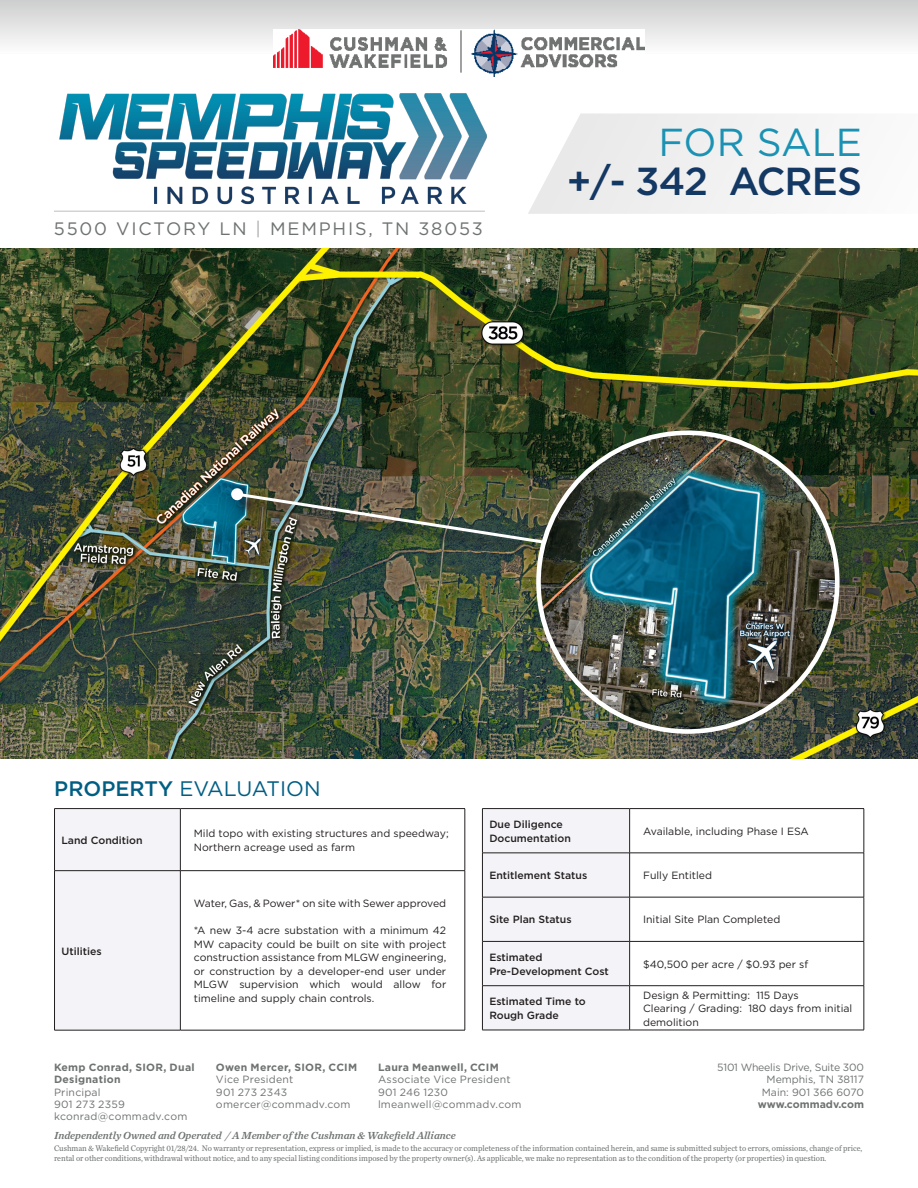
<style>
.page{position:relative;width:918px;height:1188px;background:#fff}
.page>*{position:absolute;margin:0;border:0;box-sizing:border-box;transform-origin:0 0}
.Subheading_-_gray{font:500 39px "Gotham";letter-spacing:-.025em;color:#133863}
.Subheading_-_gray-2{font:39px "Gotham";color:#1b92b3}
.Subheading_-_gray-3{font:21px "Gotham";color:#005e83}
.Subheading_-_gray-4{font:18px "Gotham";letter-spacing:.1em;color:#6e7271}
.t1{font:italic 10.65px "Chronicle Text G2 Semi";color:#6e7271}
.t2{font:10.5px/13.5px "Gotham";color:#231f20}
.t3{font:10.5px/12.5px "Gotham";letter-spacing:.015em;color:#6e7271}
.t4{font:500 10.5px "Gotham";color:#231f20}
.t5{font:700 10.5px/12.5px "Gotham";letter-spacing:.025em;color:#6e7271}
.t6{font:10.5px/12.5px "Gotham";letter-spacing:-.02em;color:#6e7271;text-align:right}
.t7{font:700 10.5px "Gotham";color:#6e7271}
.t8{font:8.4px/10.1px "Chronicle Text G2";letter-spacing:-.005em;color:#6e7271;scale:.95 1}
.s1{color:#adabab}
.s2{font-weight:500}
</style>
<div class="page">
<svg style="left:0;top:0;width:918px;height:44px"></svg>
<img style="left:273px;top:29px;width:372px;height:47px">
<svg style="left:528px;top:113px;width:291px;height:101px"></svg>
<img style="left:59px;top:93px;width:472px;height:113px">
<hr style="left:54px;top:211px;width:431px;height:1px;background:#a9a8aa">
<div style="left:55px;top:809px;width:125px;height:221px;background:#f4f3f7"></div>
<svg style="left:181px;top:809px;width:284px;height:221px"></svg>
<hr style="left:54px;top:808px;width:126px;height:1px;background:#231f20">
<hr style="left:180px;top:808px;width:285px;height:1px;background:#231f20">
<hr style="left:180px;top:809px;width:1px;height:62px;background:#231f20">
<hr style="left:465px;top:809px;width:1px;height:62px;background:#231f20">
<hr style="left:54px;top:870px;width:126px;height:1px;background:#231f20">
<hr style="left:180px;top:870px;width:285px;height:1px;background:#231f20">
<hr style="left:180px;top:871px;width:1px;height:159px;background:#231f20">
<hr style="left:465px;top:871px;width:1px;height:159px;background:#231f20">
<hr style="left:54px;top:1030px;width:126px;height:1px;background:#231f20">
<hr style="left:180px;top:1030px;width:285px;height:1px;background:#231f20">
<hr style="left:54px;top:809px;width:1px;height:62px;background:#231f20">
<hr style="left:54px;top:871px;width:1px;height:159px;background:#231f20">
<div style="left:483px;top:809px;width:146px;height:221px;background:#f4f3f7"></div>
<svg style="left:630px;top:809px;width:234px;height:221px"></svg>
<hr style="left:482px;top:808px;width:148px;height:1px;background:#231f20">
<hr style="left:630px;top:808px;width:234px;height:1px;background:#231f20">
<hr style="left:629px;top:809px;width:1px;height:44px;background:#231f20">
<hr style="left:864px;top:809px;width:1px;height:44px;background:#231f20">
<hr style="left:482px;top:853px;width:148px;height:1px;background:#231f20">
<hr style="left:630px;top:853px;width:234px;height:1px;background:#231f20">
<hr style="left:629px;top:853px;width:1px;height:44px;background:#231f20">
<hr style="left:864px;top:853px;width:1px;height:44px;background:#231f20">
<hr style="left:482px;top:897px;width:148px;height:1px;background:#231f20">
<hr style="left:630px;top:897px;width:234px;height:1px;background:#231f20">
<hr style="left:629px;top:897px;width:1px;height:44px;background:#231f20">
<hr style="left:864px;top:897px;width:1px;height:44px;background:#231f20">
<hr style="left:482px;top:941px;width:148px;height:1px;background:#231f20">
<hr style="left:630px;top:941px;width:234px;height:1px;background:#231f20">
<hr style="left:629px;top:942px;width:1px;height:44px;background:#231f20">
<hr style="left:864px;top:942px;width:1px;height:44px;background:#231f20">
<hr style="left:482px;top:985px;width:148px;height:1px;background:#231f20">
<hr style="left:630px;top:985px;width:234px;height:1px;background:#231f20">
<hr style="left:629px;top:986px;width:1px;height:44px;background:#231f20">
<hr style="left:864px;top:986px;width:1px;height:44px;background:#231f20">
<hr style="left:482px;top:1030px;width:148px;height:1px;background:#231f20">
<hr style="left:630px;top:1030px;width:234px;height:1px;background:#231f20">
<hr style="left:482px;top:809px;width:1px;height:44px;background:#231f20">
<hr style="left:482px;top:853px;width:1px;height:44px;background:#231f20">
<hr style="left:482px;top:897px;width:1px;height:44px;background:#231f20">
<hr style="left:482px;top:942px;width:1px;height:44px;background:#231f20">
<hr style="left:482px;top:986px;width:1px;height:44px;background:#231f20">
<img style="left:0;top:249px;width:918px;height:509px">
<div style="left:234px;top:491px;width:403px;height:82px;background:#231f20;opacity:.75"></div>
<img style="left:231px;top:488px;width:341px;height:69px">
<img style="left:539px;top:433px;width:298px;height:299px;border-radius:149px">
<p class="Subheading_-_gray-4" style="left:54px;top:217px;width:430px">5500 VICTORY LN <span class="s1">|</span> MEMPHIS, TN 38053</p>
<p class="Subheading_-_gray-2" style="left:659px;top:118px;width:205px">FOR SALE</p>
<p class="Subheading_-_gray" style="left:567px;top:156px;width:297px">+/- 342 ACRES</p>
<p class="Subheading_-_gray-3" style="left:54px;top:775px;width:268px"><span class="s2">PROPERTY</span> EVALUATION</p>
<p class="t4" style="left:61px;top:833px;width:83px">Land Condition</p>
<p class="t2" style="left:194px;top:826px;width:256px">Mild topo with existing structures and speedway;<br>Northern acreage used as farm</p>
<p class="t4" style="left:489px;top:818px;width:75px">Due Diligence</p>
<p class="t4" style="left:489px;top:831px;width:83px">Documentation</p>
<p class="t2" style="left:643px;top:824px;width:167px">Available, including Phase I ESA</p>
<p class="t4" style="left:489px;top:869px;width:99px">Entitlement Status</p>
<p class="t2" style="left:643px;top:869px;width:70px">Fully Entitled</p>
<p class="t4" style="left:489px;top:913px;width:84px">Site Plan Status</p>
<p class="t2" style="left:643px;top:913px;width:139px">Initial Site Plan Completed</p>
<p class="t4" style="left:489px;top:950px;width:55px">Estimated</p>
<p class="t4" style="left:489px;top:964px;width:121px">Pre-Development Cost</p>
<p class="t2" style="left:194px;top:897px;width:254px">Water, Gas, &amp; Power* on site with Sewer approved</p>
<p class="t2" style="left:194px;top:924px;width:254px;text-align:justify">*A new 3-4 acre substation with a minimum 42<br>MW capacity could be built on site with project construction assistance from MLGW engineering, or construction by a developer-end user under MLGW supervision which would allow for timeline and supply chain controls.</p>
<p class="t4" style="left:61px;top:944px;width:42px">Utilities</p>
<p class="t2" style="left:643px;top:957px;width:167px">$40,500 per acre / $0.93 per sf</p>
<p class="t2" style="left:643px;top:988px;width:211px">Design &amp; Permitting: 115 Days<br>Clearing / Grading: 180 days from initial demolition</p>
<p class="t6" style="left:717px;top:1061px;width:148px">5101 Wheelis Drive, Suite 300<br>Memphis, TN 38117<br>Main: 901 366 6070</p>
<p class="t7" style="left:758px;top:1097px;width:108px">www.commadv.com</p>
<p class="t4" style="left:489px;top:995px;width:98px">Estimated Time to</p>
<p class="t4" style="left:489px;top:1008px;width:71px">Rough Grade</p>
<p class="t5" style="left:378px;top:1061px;width:122px">Laura Meanwell, CCIM</p>
<p class="t3" style="left:378px;top:1073px;width:145px">Associate Vice President<br>901 246 1230 lmeanwell@commadv.com</p>
<p class="t8" style="left:54px;top:1143px;width:852px">Cushman &amp; Wakefield Copyright 01/28/24. No warranty or representation, express or implied, is made to the accuracy or completeness of the information contained herein, and same is submitted subject to errors, omissions, change of price, rental or other conditions, withdrawal without notice, and to any special listing conditions imposed by the property owner(s). As applicable, we make no representation as to the condition of the property (or properties) in question.</p>
<p class="t5" style="left:54px;top:1061px;width:142px">Kemp Conrad, SIOR, Dual<br>Designation</p>
<p class="t3" style="left:54px;top:1085px;width:135px">Principal<br>901 273 2359 kconrad@commadv.com</p>
<p class="t5" style="left:216px;top:1061px;width:143px">Owen Mercer, SIOR, CCIM</p>
<p class="t3" style="left:216px;top:1073px;width:136px">Vice President<br>901 273 2343 omercer@commadv.com</p>
<p class="t1" style="left:54px;top:1127px;width:403px">Independently Owned and Operated / A Member of the Cushman &amp; Wakefield Alliance</p>
</div>
